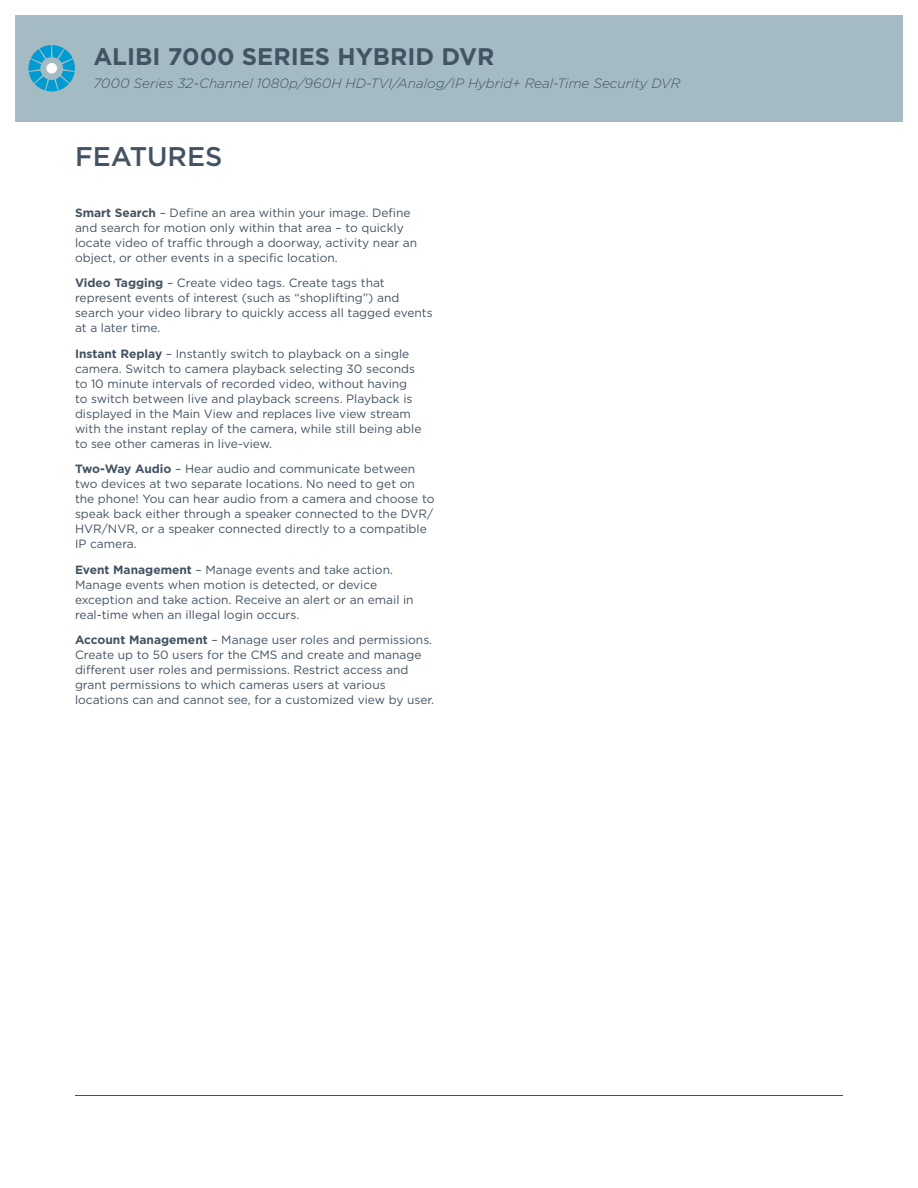
<style>
.page{position:relative;width:918px;height:1188px;background:#fff}
.page>*{position:absolute;margin:0;border:0;box-sizing:border-box;transform-origin:0 0}
.t1{font:500 27px "Gotham";color:#435363}
.t2{font:700 24px "Gotham";color:#435363}
.t3{font:italic 300 13.5px "Gotham";color:#435363}
.t4{font:12px/15px "Gotham";color:#435363}
.s1{font-weight:700}
</style>
<div class="page">
<hr style="left:75px;top:1095px;width:768px;height:1px;background:#435363">
<div style="left:0;top:0;width:917px;height:122px;background:#a5bbc3"></div>
<svg style="left:28px;top:45px;width:47px;height:46px"></svg>
<div style="left:0;top:0;width:15px;height:1188px;background:#fff"></div>
<div style="left:903px;top:0;width:15px;height:1188px;background:#fff"></div>
<div style="left:0;top:0;width:918px;height:15px;background:#fff"></div>
<h2 class="t2" style="left:93px;top:41px;width:403px">ALIBI 7000 SERIES HYBRID DVR</h2>
<p class="t3" style="left:93px;top:75px;width:589px">7000 Series 32-Channel 1080p/960H HD-TVI/Analog/IP Hybrid+ Real-Time Security DVR</p>
<h1 class="t1" style="left:75px;top:138px;width:149px">FEATURES</h1>
<p class="t4" style="left:75px;top:205px;width:344px"><span class="s1">Smart Search</span> – Define an area within your image. Define and search for motion only within that area – to quickly locate video of traffic through a doorway, activity near an object, or other events in a specific location.</p>
<p class="t4" style="left:75px;top:275px;width:359px"><span class="s1">Video Tagging</span> – Create video tags. Create tags that represent events of interest (such as “shoplifting”) and search your video library to quickly access all tagged events at a later time.</p>
<p class="t4" style="left:75px;top:346px;width:348px"><span class="s1">Instant Replay</span> – Instantly switch to playback on a single camera. Switch to camera playback selecting 30 seconds to 10 minute intervals of recorded video, without having to switch between live and playback screens. Playback is displayed in the Main View and replaces live view stream with the instant replay of the camera, while still being able to see other cameras in live-view.</p>
<p class="t4" style="left:75px;top:461px;width:361px"><span class="s1">Two-Way Audio</span> – Hear audio and communicate between two devices at two separate locations. No need to get on the phone! You can hear audio from a camera and choose to speak back either through a speaker connected to the DVR/ HVR/NVR, or a speaker connected directly to a compatible IP camera.</p>
<p class="t4" style="left:75px;top:562px;width:340px"><span class="s1">Event Management</span> – Manage events and take action.<br>Manage events when motion is detected, or device exception and take action. Receive an alert or an email in real-time when an illegal login occurs.</p>
<p class="t4" style="left:75px;top:632px;width:361px"><span class="s1">Account Management</span> – Manage user roles and permissions.<br>Create up to 50 users for the CMS and create and manage different user roles and permissions. Restrict access and grant permissions to which cameras users at various locations can and cannot see, for a customized view by user.</p>
</div>
